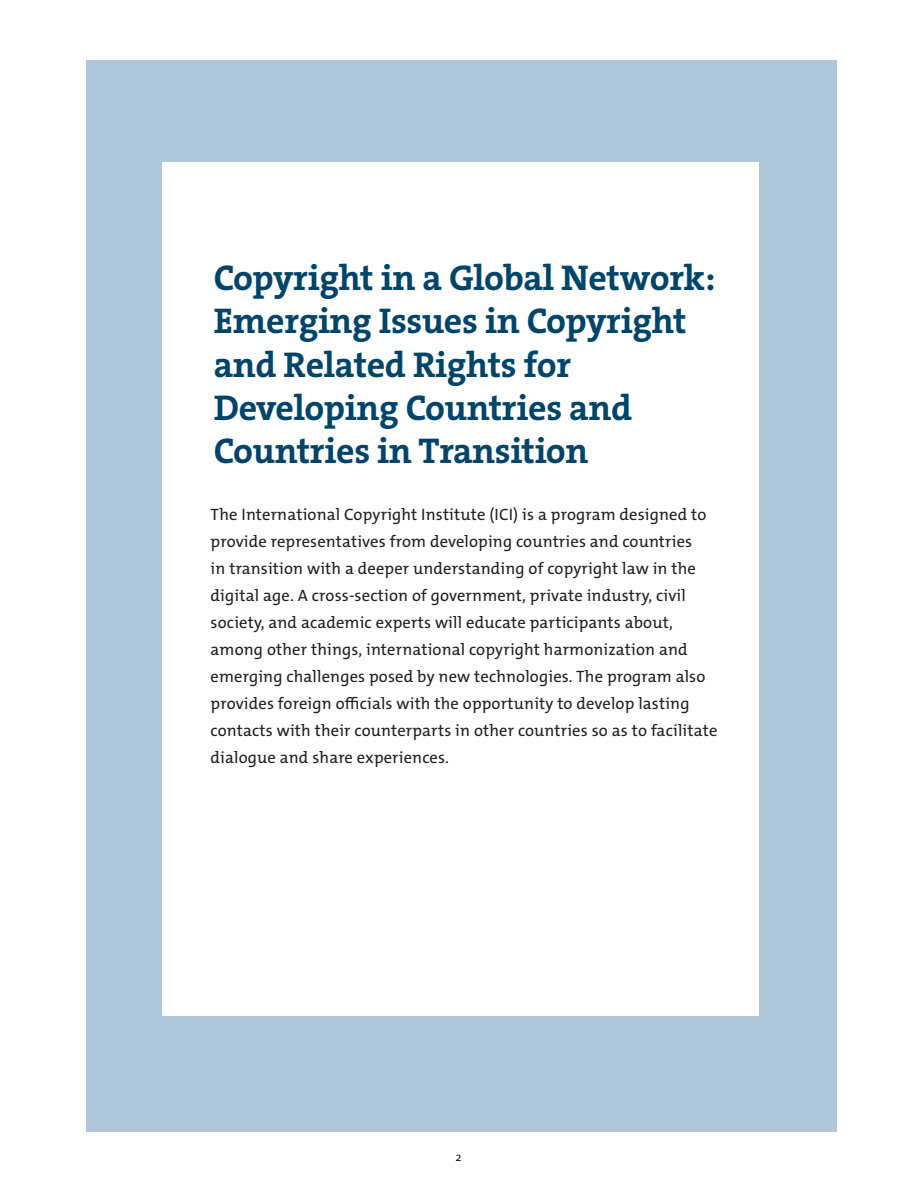
<style>
.page{position:relative;width:918px;height:1188px;background:#fff}
.page>*{position:absolute;margin:0;border:0;box-sizing:border-box;transform-origin:0 0}
.t1{font:36px/43.2px "The Serif HP7 Bld";letter-spacing:-.01em;color:#00446a}
.Speaker_Text{font:16.5px/27px "The Mix Os F";letter-spacing:.01em;color:#231f20}
.AGENDA_DAY_ROOM{font:300 12px "The Mix Os F";color:#000;scale:1.06 1}
</style>
<div class="page">
<div style="left:86px;top:60px;width:751px;height:1072px;background:#b0c7d9"></div>
<div style="left:162px;top:162px;width:596px;height:854px;background:#fff"></div>
<p class="t1" style="left:214px;top:256px;width:503px">Copyright in a Global Network:<br>Emerging Issues in Copyright and Related Rights for<br>Developing Countries and<br>Countries in Transition</p>
<p class="Speaker_Text" style="left:211px;top:501px;width:508px">The International Copyright Institute (ICI) is a program designed to provide representatives from developing countries and countries<br>in transition with a deeper understanding of copyright law in the digital age. A cross-section of government, private industry, civil society, and academic experts will educate participants about, among other things, international copyright harmonization and emerging challenges posed by new technologies. The program also provides foreign officials with the opportunity to develop lasting contacts with their counterparts in other countries so as to facilitate dialogue and share experiences.</p>
<p class="AGENDA_DAY_ROOM" style="left:456px;top:1149px;width:7px">2</p>
</div>
